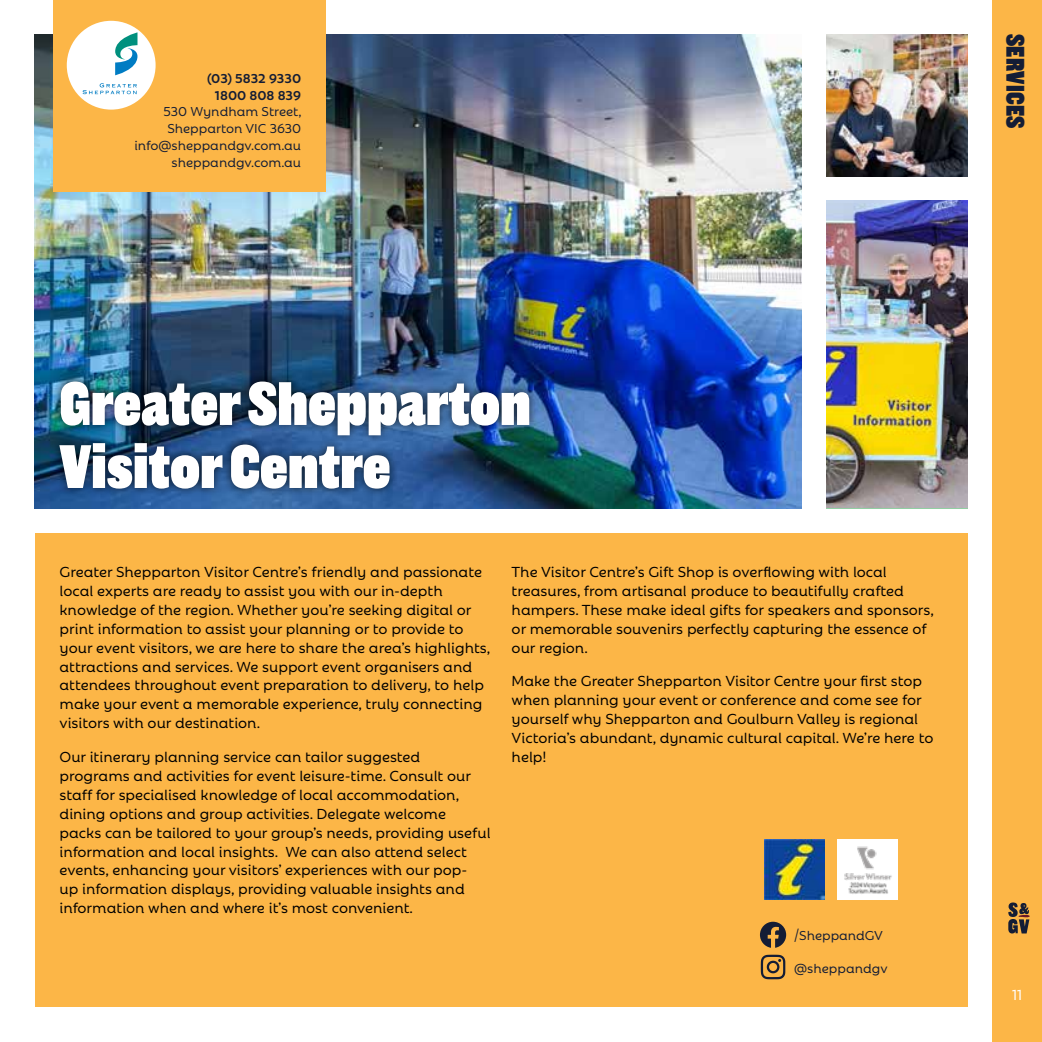
<style>
.page{position:relative;width:1042px;height:1042px;background:#fff}
.page>*{position:absolute;margin:0;border:0;box-sizing:border-box;transform-origin:0 0}
.t1{font:900 63px/63px "Americane Cond";color:#fff}
.t2{font:900 26.25px "Americane Cond";letter-spacing:.015em;color:#141d35}
.t3{font:500 15.75px/18.9px "Rebrand Dis";color:#000}
.t4{font:500 15.75px "Rebrand Dis";color:#fff}
.t5{font:500 14px/16.8px "Rebrand Dis";color:#141d35;text-align:right}
.t6{font:700 14px/16.8px "Rebrand Dis";color:#141d35;text-align:center}
</style>
<div class="page">
<div style="left:992px;top:0;width:50px;height:1042px;background:#fcb647"></div>
<svg style="left:1008px;top:902px;width:22px;height:31px"></svg>
<div style="left:35px;top:533px;width:932px;height:474px;background:#fcb647"></div>
<img style="left:35px;top:35px;width:766px;height:473px">
<div style="left:53px;top:0;width:273px;height:192px;background:#fcb647"></div>
<div style="left:67px;top:21px;width:89px;height:89px;background:#fff;border-radius:50%"></div>
<svg style="left:761px;top:954px;width:24px;height:25px"></svg>
<svg style="left:760px;top:921px;width:26px;height:27px"></svg>
<img style="left:826px;top:35px;width:141px;height:141px">
<img style="left:826px;top:201px;width:141px;height:307px">
<div style="left:50px;top:372px;width:489px;height:126px;background:#000;opacity:.75"></div>
<svg style="left:83px;top:83px;width:54px;height:11px"></svg>
<svg style="left:115px;top:32px;width:22px;height:43px"></svg>
<img style="left:764px;top:839px;width:60px;height:61px">
<img style="left:837px;top:839px;width:60px;height:61px">
<p class="t6" style="left:207px;top:68px;width:95px">(03) 5832 9330<br>1800 808 839</p>
<p class="t5" style="left:134px;top:102px;width:169px">530 Wyndham Street,<br>Shepparton VIC 3630 info@sheppandgv.com.au sheppandgv.com.au</p>
<h2 class="t2" style="left:1031px;top:34px;width:96px;rotate:90deg">SERVICES</h2>
<h1 class="t1" style="left:60px;top:373px;width:473px">Greater Shepparton<br>Visitor Centre</h1>
<p class="t3" style="left:60px;top:561px;width:432px">Greater Shepparton Visitor Centre’s friendly and passionate local experts are ready to assist you with our in-depth knowledge of the region. Whether you’re seeking digital or print information to assist your planning or to provide to your event visitors, we are here to share the area’s highlights, attractions and services. We support event organisers and attendees throughout event preparation to delivery, to help make your event a memorable experience, truly connecting visitors with our destination.</p>
<p class="t3" style="left:60px;top:746px;width:432px">Our itinerary planning service can tailor suggested programs and activities for event leisure-time. Consult our staff for specialised knowledge of local accommodation, dining options and group activities. Delegate welcome packs can be tailored to your group’s needs, providing useful information and local insights. We can also attend select events, enhancing your visitors’ experiences with our pop-<br>up information displays, providing valuable insights and information when and where it’s most convenient.</p>
<p class="t3" style="left:512px;top:561px;width:424px">The Visitor Centre’s Gift Shop is overflowing with local treasures, from artisanal produce to beautifully crafted hampers. These make ideal gifts for speakers and sponsors, or memorable souvenirs perfectly capturing the essence of our region.</p>
<p class="t3" style="left:512px;top:670px;width:423px">Make the Greater Shepparton Visitor Centre your first stop when planning your event or conference and come see for yourself why Shepparton and Goulburn Valley is regional Victoria’s abundant, dynamic cultural capital. We’re here to help!</p>
<p class="t5" style="left:794px;top:926px;width:90px">/SheppandGV</p>
<p class="t5" style="left:794px;top:959px;width:95px">@sheppandgv</p>
<p class="t4" style="left:1012px;top:983px;width:12px">11</p>
</div>
